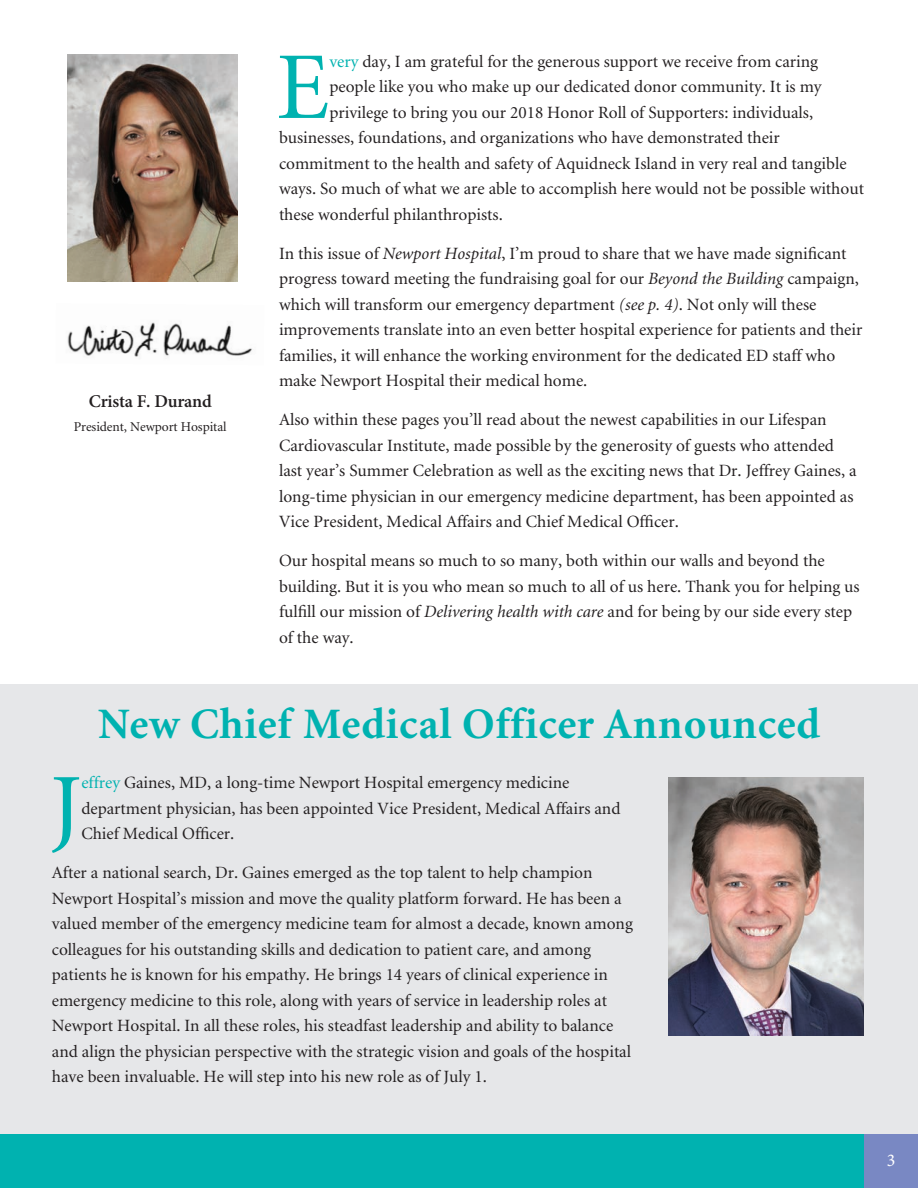
<style>
.page{position:relative;width:918px;height:1188px;background:#fff}
.page>*{position:absolute;margin:0;border:0;box-sizing:border-box;transform-origin:0 0}
.t1{font:95.7px "Minion";color:#00b2b0}
.t2{font:700 43.5px "Minion";letter-spacing:.02em;color:#00b2b0}
.t3{font:600 18px "Minion Pro";letter-spacing:-.01em;color:#231f20}
.t4{font:18px "Minion Pro";color:#fff}
.t5{font:17.25px/25.5px "Minion";color:#231f20}
.t6{font:13.5px "Minion";letter-spacing:-.005em;color:#231f20}
.s1{color:#00b2b0}
.s2{font-style:italic}
</style>
<div class="page">
<div style="left:0;top:684px;width:918px;height:450px;background:#e6e7e9"></div>
<div style="left:0;top:1134px;width:918px;height:54px;background:#00b2b0"></div>
<div style="left:864px;top:1134px;width:54px;height:54px;background:#7988c3"></div>
<img style="left:668px;top:777px;width:196px;height:258px">
<img style="left:68px;top:54px;width:169px;height:228px">
<img style="left:67px;top:322px;width:185px;height:35px">
<p class="t3" style="left:89px;top:389px;width:125px">Crista F. Durand</p>
<p class="t6" style="left:74px;top:420px;width:154px">President, Newport Hospital</p>
<h1 class="t1" style="left:276px;top:40px;width:55px">E</h1>
<p class="t5" style="left:329px;top:49px;width:490px"><span class="s1">very</span> day, I am grateful for the generous support we receive from caring</p>
<p class="t5" style="left:329px;top:75px;width:494px">people like you who make up our dedicated donor community. It is my</p>
<p class="t5" style="left:329px;top:100px;width:485px">privilege to bring you our 2018 Honor Roll of Supporters: individuals,</p>
<p class="t5" style="left:279px;top:126px;width:502px">businesses, foundations, and organizations who have demonstrated their</p>
<p class="t5" style="left:279px;top:151px;width:569px">commitment to the health and safety of Aquidneck Island in very real and tangible</p>
<p class="t5" style="left:279px;top:177px;width:587px">ways. So much of what we are able to accomplish here would not be possible without</p>
<p class="t5" style="left:279px;top:202px;width:225px">these wonderful philanthropists.</p>
<p class="t5" style="left:279px;top:241px;width:585px">In this issue of <span class="s2">Newport Hospital</span>, I’m proud to share that we have made significant progress toward meeting the fundraising goal for our <span class="s2">Beyond the Building</span> campaign, which will transform our emergency department <span class="s2">(see p. 4)</span>. Not only will these improvements translate into an even better hospital experience for patients and their families, it will enhance the working environment for the dedicated ED staff who make Newport Hospital their medical home.</p>
<p class="t5" style="left:279px;top:408px;width:579px">Also within these pages you’ll read about the newest capabilities in our Lifespan Cardiovascular Institute, made possible by the generosity of guests who attended last year’s Summer Celebration as well as the exciting news that Dr. Jeffrey Gaines, a long-time physician in our emergency medicine department, has been appointed as Vice President, Medical Affairs and Chief Medical Officer.</p>
<p class="t5" style="left:279px;top:549px;width:582px">Our hospital means so much to so many, both within our walls and beyond the building. But it is you who mean so much to all of us here. Thank you for helping us fulfill our mission of <span class="s2">Delivering health with care</span> and for being by our side every step of the way.</p>
<h2 class="t2" style="left:98px;top:702px;width:724px">New Chief Medical Officer Announced</h2>
<h1 class="t1" style="left:50px;top:762px;width:33px">J</h1>
<p class="t5" style="left:81px;top:771px;width:541px"><span class="s1">effrey</span> Gaines, MD, a long-time Newport Hospital emergency medicine department physician, has been appointed Vice President, Medical Affairs and<br>Chief Medical Officer.</p>
<p class="t5" style="left:52px;top:861px;width:583px">After a national search, Dr. Gaines emerged as the top talent to help champion Newport Hospital’s mission and move the quality platform forward. He has been a valued member of the emergency medicine team for almost a decade, known among colleagues for his outstanding skills and dedication to patient care, and among patients he is known for his empathy. He brings 14 years of clinical experience in emergency medicine to this role, along with years of service in leadership roles at Newport Hospital. In all these roles, his steadfast leadership and ability to balance and align the physician perspective with the strategic vision and goals of the hospital have been invaluable. He will step into his new role as of July 1.</p>
<p class="t4" style="left:887px;top:1148px;width:10px">3</p>
</div>
